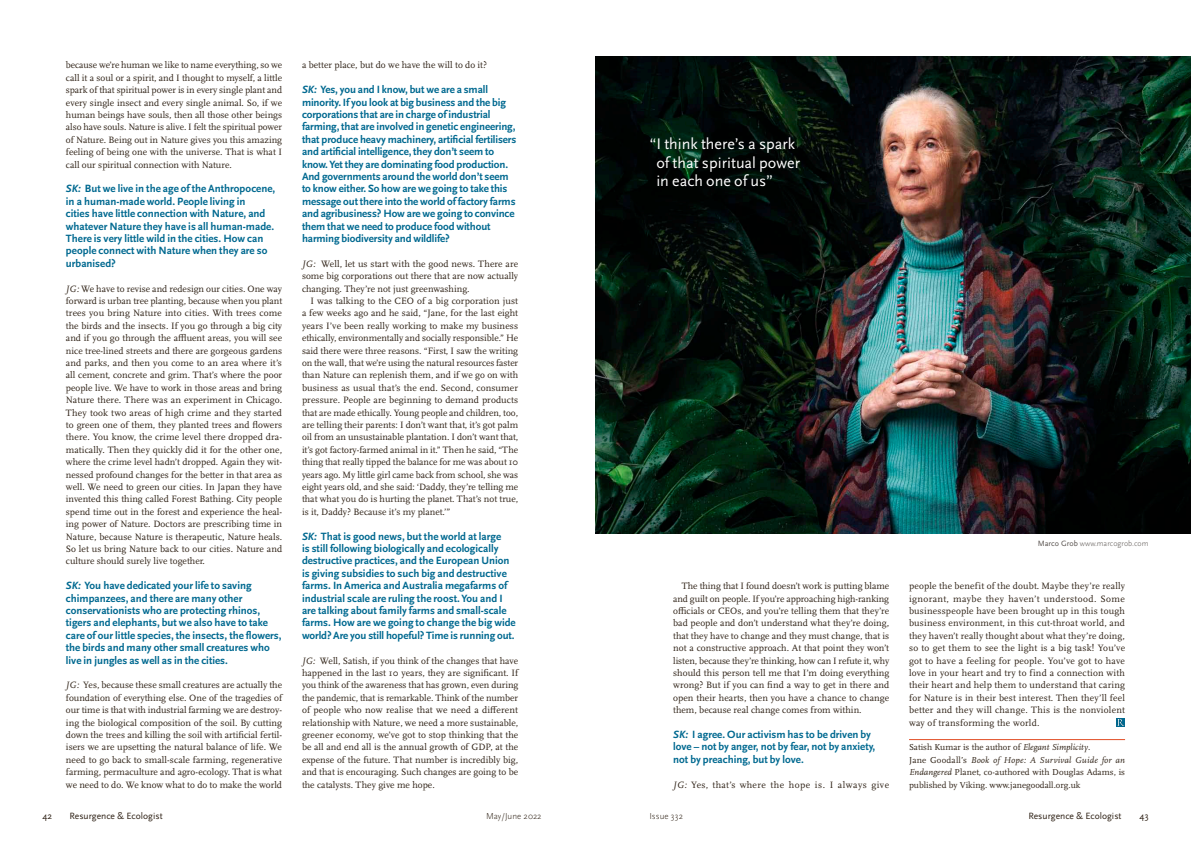
<style>
.page{position:relative;width:1191px;height:842px;background:#fff}
.page>*{position:absolute;margin:0;border:0;box-sizing:border-box;transform-origin:0 0}
.ethical_living_quote{font:16px/18.6px "Scala Sans Pro";color:#fff}
.questions{font:700 11px/12.4px "Scala Sans Pro";color:#006990}
.text_no_indent{font:9.6px/12.4px "Scala Pro";color:#2d2014;text-align:justify}
.text{font:9.6px/12.4px "Scala Pro";color:#2d2014;text-align:justify}
.text_no_indent-2{font:9.6px "Scala Pro";letter-spacing:.045em;color:#2d2014}
.t1{font:9.5px "Scala Sans Pro";color:#2d2014}
.ethical_living_biono{font:9px/12.4px "Scala Pro";color:#2d2014;text-align:justify}
.t2{font:300 9px "Scala Sans Pro";color:#2d2014}
.photo_caption{font:300 8px "Scala Sans Pro";color:#57514d}
.s1{font-style:italic}
.s2{font-weight:400}
</style>
<div class="page">
<svg style="left:1116px;top:718px;width:9px;height:9px"></svg>
<svg style="left:1117px;top:720px;width:7px;height:5px"></svg>
<img style="left:595px;top:56px;width:596px;height:477px">
<hr style="left:909px;top:739px;width:216px;height:1px;background:#e24d25">
<p class="text_no_indent" style="left:66px;top:59px;width:218px">because we’re human we like to name everything, so we call it a soul or a spirit, and I thought to myself, a little spark of that spiritual power is in every single plant and every single insect and every single animal. So, if we human beings have souls, then all those other beings also have souls. Nature is alive. I felt the spiritual power of Nature. Being out in Nature gives you this amazing feeling of being one with the universe. That is what I call our spiritual connection with Nature.</p>
<p class="questions" style="left:66px;top:183px;width:211px"><span class="s1">SK:</span> But we live in the age of the Anthropocene, in a human-made world. People living in<br>cities have little connection with Nature, and whatever Nature they have is all human-made.<br>There is very little wild in the cities. How can people connect with Nature when they are so urbanised?</p>
<p class="text_no_indent" style="left:66px;top:282px;width:218px"><span class="s1">JG:</span> We have to revise and redesign our cities. One way forward is urban tree planting, because when you plant trees you bring Nature into cities. With trees come the birds and the insects. If you go through a big city and if you go through the affluent areas, you will see nice tree-lined streets and there are gorgeous gardens and parks, and then you come to an area where it’s all cement, concrete and grim. That’s where the poor people live. We have to work in those areas and bring Nature there. There was an experiment in Chicago.<br>They took two areas of high crime and they started to green one of them, they planted trees and flowers there. You know, the crime level there dropped dra&shy;matically. Then they quickly did it for the other one, where the crime level hadn’t dropped. Again they wit&shy;nessed profound changes for the better in that area as well. We need to green our cities. In Japan they have invented this thing called Forest Bathing. City people spend time out in the forest and experience the heal&shy;ing power of Nature. Doctors are prescribing time in Nature, because Nature is therapeutic, Nature heals.<br>So let us bring Nature back to our cities. Nature and culture should surely live together.</p>
<p class="questions" style="left:66px;top:580px;width:217px"><span class="s1">SK:</span> You have dedicated your life to saving chimpanzees, and there are many other conservationists who are protecting rhinos, tigers and elephants, but we also have to take care of our little species, the insects, the flowers, the birds and many other small creatures who live in jungles as well as in the cities.</p>
<p class="text_no_indent" style="left:66px;top:679px;width:218px"><span class="s1">JG:</span> Yes, because these small creatures are actually the foundation of everything else. One of the tragedies of our time is that with industrial farming we are destroy&shy;ing the biological composition of the soil. By cutting down the trees and killing the soil with artificial fertil&shy;isers we are upsetting the natural balance of life. We need to go back to small-scale farming, regenerative farming, permaculture and agro-ecology. That is what we need to do. We know what to do to make the world</p>
<p class="text_no_indent" style="left:302px;top:59px;width:187px">a better place, but do we have the will to do it?</p>
<p class="questions" style="left:302px;top:84px;width:216px"><span class="s1">SK:</span> Yes, you and I know, but we are a small minority. If you look at big business and the big corporations that are in charge of industrial farming, that are involved in genetic engineering, that produce heavy machinery, artificial fertilisers and artificial intelligence, they don’t seem to know. Yet they are dominating food production.<br>And governments around the world don’t seem to know either. So how are we going to take this message out there into the world of factory farms and agribusiness? How are we going to convince them that we need to produce food without harming biodiversity and wildlife?</p>
<p class="text_no_indent" style="left:302px;top:258px;width:218px"><span class="s1">JG:</span> Well, let us start with the good news. There are some big corporations out there that are now actually changing. They’re not just greenwashing.</p>
<p class="text" style="left:302px;top:295px;width:218px;text-indent:9px">I was talking to the CEO of a big corporation just a few weeks ago and he said, “Jane, for the last eight years I’ve been really working to make my business ethically, environmentally and socially responsible.” He said there were three reasons. “First, I saw the writing on the wall, that we’re using the natural resources faster than Nature can replenish them, and if we go on with business as usual that’s the end. Second, consumer pressure. People are beginning to demand products that are made ethically. Young people and children, too, are telling their parents: I don’t want that, it’s got palm oil from an unsustainable plantation. I don’t want that, it’s got factory-farmed animal in it.” Then he said, “The thing that really tipped the balance for me was about 10 years ago. My little girl came back from school, she was eight years old, and she said: ‘Daddy, they’re telling me that what you do is hurting the planet. That’s not true, is it, Daddy? Because it’s my planet.’”</p>
<p class="questions" style="left:302px;top:530px;width:215px"><span class="s1">SK:</span> That is good news, but the world at large<br>is still following biologically and ecologically destructive practices, and the European Union is giving subsidies to such big and destructive farms. In America and Australia megafarms of industrial scale are ruling the roost. You and I are talking about family farms and small-scale farms. How are we going to change the big wide world? Are you still hopeful? Time is running out.</p>
<p class="text_no_indent" style="left:302px;top:654px;width:218px"><span class="s1">JG:</span> Well, Satish, if you think of the changes that have happened in the last 10 years, they are significant. If you think of the awareness that has grown, even during the pandemic, that is remarkable. Think of the number of people who now realise that we need a different relationship with Nature, we need a more sustainable, greener economy, we’ve got to stop thinking that the be all and end all is the annual growth of GDP, at the expense of the future. That number is incredibly big, and that is encouraging. Such changes are going to be the catalysts. They give me hope.</p>
<p class="ethical_living_quote" style="left:656px;top:135px;width:145px;text-indent:-7px">“I think there’s a spark of that spiritual power in each one of us”</p>
<p class="text" style="left:673px;top:580px;width:218px;text-indent:9px">The thing that I found doesn’t work is putting blame and guilt on people. If you’re approaching high-ranking officials or CEOs, and you’re telling them that they’re bad people and don’t understand what they’re doing, that they have to change and they must change, that is not a constructive approach. At that point they won’t listen, because they’re thinking, how can I refute it, why should this person tell me that I’m doing everything wrong? But if you can find a way to get in there and open their hearts, then you have a chance to change them, because real change comes from within.</p>
<p class="questions" style="left:673px;top:728px;width:204px"><span class="s1">SK:</span> I agree. Our activism has to be driven by love – not by anger, not by fear, not by anxiety, not by preaching, but by love.</p>
<p class="text_no_indent-2" style="left:673px;top:779px;width:217px"><span class="s1">JG:</span> Yes, that’s where the hope is. I always give</p>
<p class="photo_caption" style="left:1037px;top:538px;width:112px"><span class="s2">Marco Grob</span> www.marcogrob.com</p>
<p class="text_no_indent" style="left:909px;top:580px;width:218px">people the benefit of the doubt. Maybe they’re really ignorant, maybe they haven’t understood. Some businesspeople have been brought up in this tough business environment, in this cut-throat world, and they haven’t really thought about what they’re doing, so to get them to see the light is a big task! You’ve got to have a feeling for people. You’ve got to have love in your heart and try to find a connection with their heart and help them to understand that caring for Nature is in their best interest. Then they’ll feel better and they will change. This is the nonviolent way of transforming the world.</p>
<p class="ethical_living_biono" style="left:909px;top:741px;width:183px">Satish Kumar is the author of <span class="s1">Elegant Simplicity</span>.</p>
<p class="ethical_living_biono" style="left:909px;top:754px;width:217px">Jane Goodall’s <span class="s1">Book of Hope: A Survival Guide for an Endangered</span> Planet, co-authored with Douglas Adams, is published by Viking. www.janegoodall.org.uk</p>
<p class="t1" style="left:43px;top:810px;width:11px">42</p>
<p class="t1" style="left:69px;top:810px;width:95px">Resurgence &amp; Ecologist</p>
<p class="t2" style="left:486px;top:810px;width:57px">May/June 2022</p>
<p class="t2" style="left:649px;top:810px;width:35px">Issue 332</p>
<p class="t1" style="left:1028px;top:810px;width:95px">Resurgence &amp; Ecologist</p>
<p class="t1" style="left:1139px;top:810px;width:11px">43</p>
</div>
